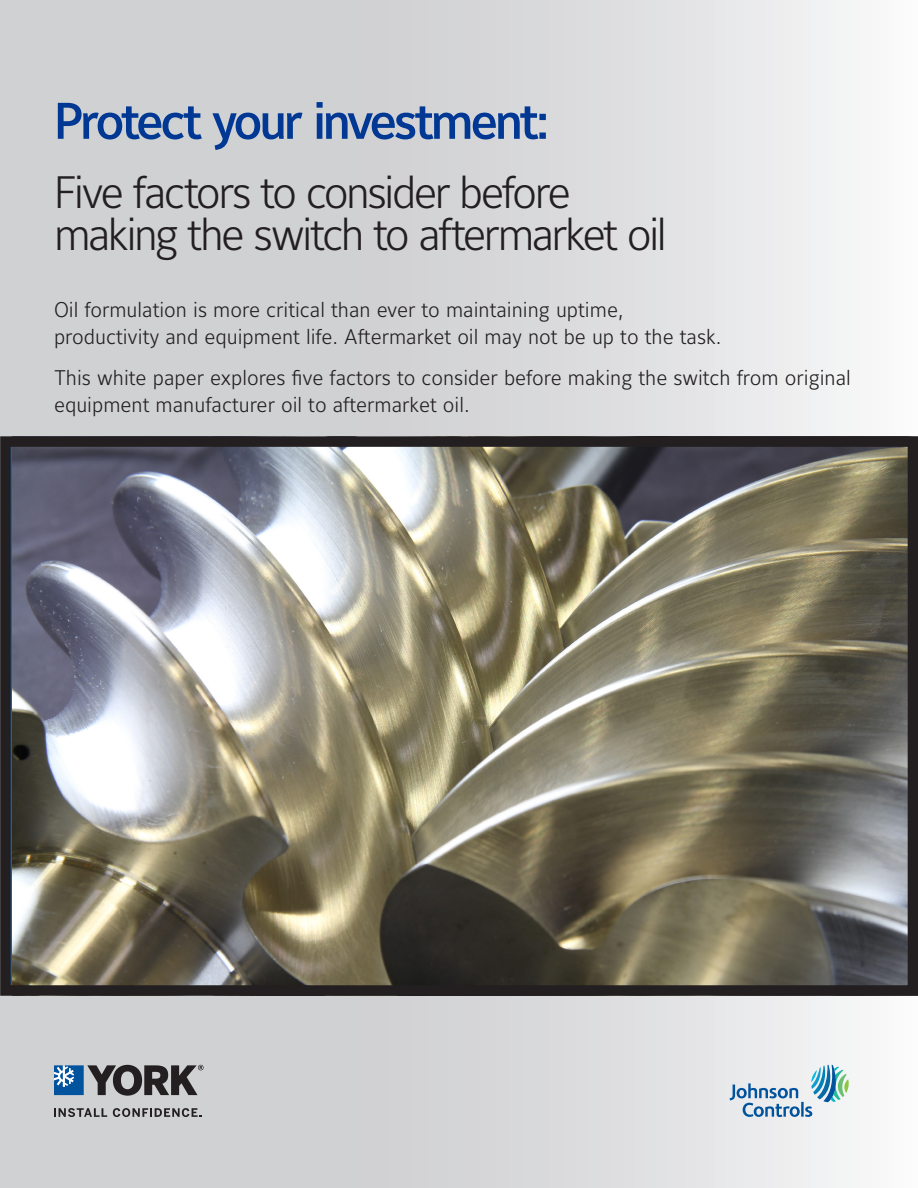
<style>
.page{position:relative;width:918px;height:1188px;background:#fff}
.page>*{position:absolute;margin:0;border:0;box-sizing:border-box;transform-origin:0 0}
.fact_sheet_header{font:51px "Maurea Medium Lf";letter-spacing:-.065em;color:#003894}
.fact_sheet_header-2{font:45px/42px "Maurea Light Lf";letter-spacing:-.06em;color:#231f20}
.new_body{font:21px/27px "Maurea Light Lf";color:#231f20}
</style>
<div class="page">
<div style="left:0;top:0;width:918px;height:1188px;background:linear-gradient(to right,#c6c7c9,#f0f0f1)"></div>
<svg style="left:730px;top:1065px;width:119px;height:52px"></svg>
<svg style="left:54px;top:1108px;width:53px;height:9px"></svg>
<svg style="left:113px;top:1108px;width:89px;height:9px"></svg>
<svg style="left:54px;top:1065px;width:150px;height:31px"></svg>
<img style="left:13px;top:447px;width:894px;height:538px">
<div style="left:0;top:436px;width:918px;height:560px;border:10px solid #231f20"></div>
<p class="fact_sheet_header" style="left:54px;top:93px;width:498px">Protect your investment:</p>
<p class="fact_sheet_header-2" style="left:54px;top:174px;width:614px">Five factors to consider before making the switch to aftermarket oil</p>
<p class="new_body" style="left:54px;top:297px;width:669px">Oil formulation is more critical than ever to maintaining uptime, productivity and equipment life. Aftermarket oil may not be up to the task.</p>
<p class="new_body" style="left:54px;top:365px;width:798px">This white paper explores five factors to consider before making the switch from original equipment manufacturer oil to aftermarket oil.</p>
</div>
